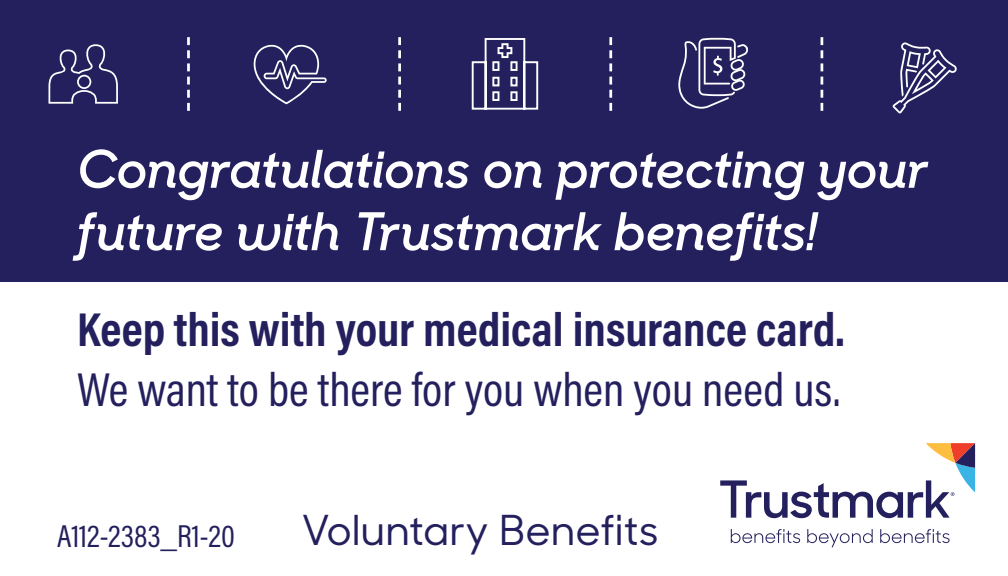
<style>
.page{position:relative;width:1008px;height:576px;background:#fff}
.page>*{position:absolute;margin:0;border:0;box-sizing:border-box;transform-origin:0 0}
.t1{font:italic 600 52px/62.4px "Sharp Sans No 1";color:#fff}
.t2{font:700 48px "Acumin Pro Cond";color:#24205e}
.t3{font:48px "Acumin Pro Cond";color:#24205e}
.t4{font:500 41.2px "Sharp Sans No 1";color:#24205e}
.t5{font:32px "Acumin Pro Cond";color:#24205e}
</style>
<div class="page">
<div style="left:0;top:0;width:1008px;height:281px;background:#24205e"></div>
<svg style="left:187px;top:37px;width:3px;height:34px"></svg>
<svg style="left:187px;top:77px;width:3px;height:34px"></svg>
<svg style="left:398px;top:37px;width:3px;height:34px"></svg>
<svg style="left:398px;top:77px;width:3px;height:34px"></svg>
<svg style="left:609px;top:37px;width:3px;height:34px"></svg>
<svg style="left:609px;top:77px;width:3px;height:34px"></svg>
<svg style="left:821px;top:37px;width:2px;height:34px"></svg>
<svg style="left:821px;top:77px;width:2px;height:34px"></svg>
<svg style="left:48px;top:44px;width:70px;height:60px"></svg>
<svg style="left:678px;top:37px;width:70px;height:72px"></svg>
<svg style="left:254px;top:44px;width:73px;height:60px"></svg>
<svg style="left:471px;top:38px;width:68px;height:72px"></svg>
<svg style="left:731px;top:529px;width:69px;height:14px"></svg>
<svg style="left:807px;top:529px;width:32px;height:18px"></svg>
<svg style="left:840px;top:533px;width:10px;height:10px"></svg>
<svg style="left:852px;top:529px;width:21px;height:14px"></svg>
<svg style="left:880px;top:529px;width:70px;height:14px"></svg>
<svg style="left:720px;top:443px;width:255px;height:75px"></svg>
<svg style="left:893px;top:42px;width:64px;height:71px"></svg>
<p class="t1" style="left:77px;top:140px;width:853px">Congratulations on protecting your future with Trustmark benefits!</p>
<p class="t2" style="left:77px;top:298px;width:769px">Keep this with your medical insurance card.</p>
<p class="t3" style="left:77px;top:359px;width:765px">We want to be there for you when you need us.</p>
<p class="t5" style="left:57px;top:515px;width:179px">A112-2383_R1-20</p>
<p class="t4" style="left:302px;top:500px;width:358px">Voluntary Benefits</p>
</div>
